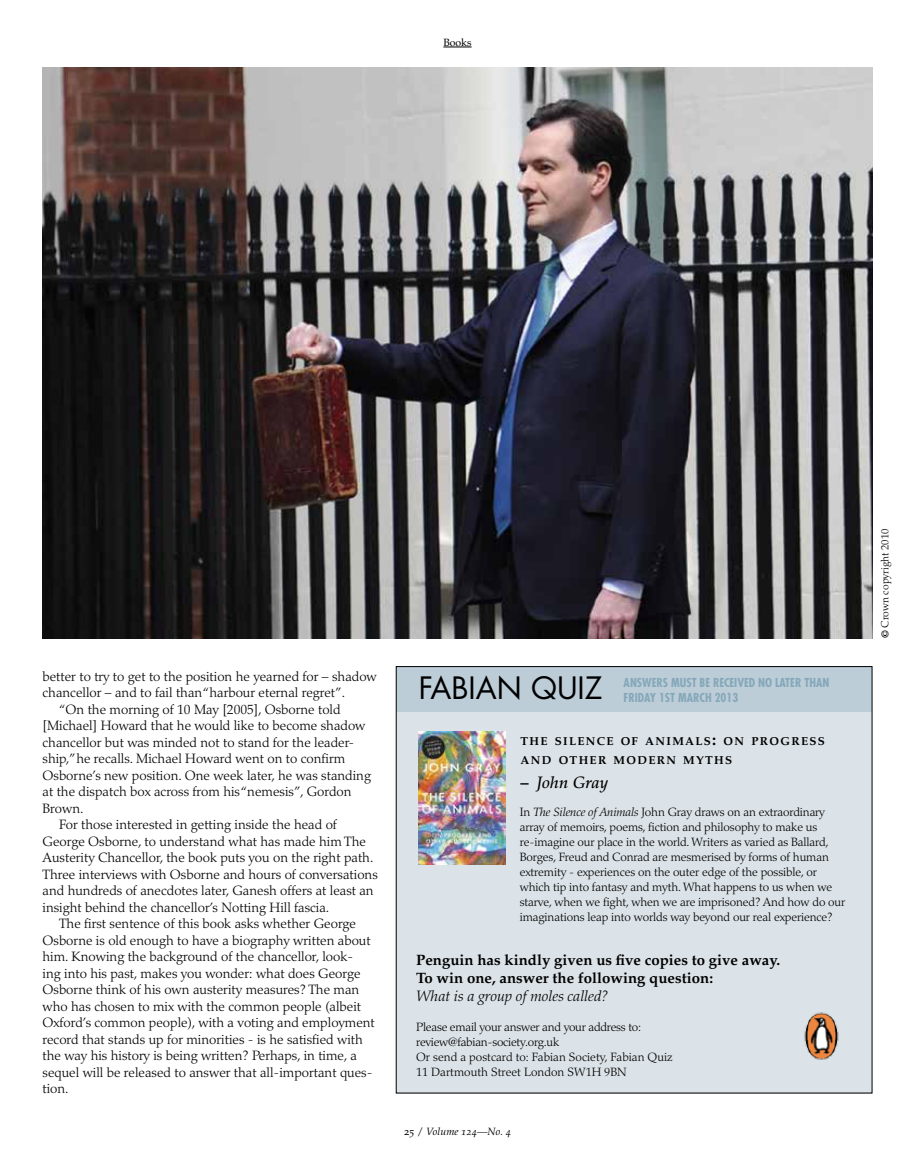
<style>
.page{position:relative;width:915px;height:1170px;background:#fff}
.page>*{position:absolute;margin:0;border:0;box-sizing:border-box;transform-origin:0 0}
.t1{font:30px "Futura Std";color:#000}
.t2{font:italic 500 16.5px "Palatino LT Std";color:#000}
.t3{font:700 15px/18px "Palatino LT Std";color:#000}
.t4{font:italic 300 15px "Palatino LT Std";color:#000}
.t5{font:300 13.5px "Palatino LT Std";color:#000}
.t6{font:300 12px/15px "Palatino LT Std";letter-spacing:-.01em;color:#000}
.t7{font:700 condensed 12px/15px "Futura Std";color:#84a8ba}
.t8{font:700 11.55px/19.5px "Palatino LT Std";letter-spacing:.115em;color:#000}
.t9{font:300 10.5px "Palatino LT Std";color:#000}
.t10{font:italic 10.5px "Palatino LT Std";color:#000}
.t11{font:10.5px "Palatino LT Std";color:#000}
.s1{font-size:16.5px}
.s2{font-weight:700;font-style:normal}
.s3{font-style:italic}
.s4{font-style:normal}
.s5{font-family:"Minion Std";font-weight:900}
</style>
<div class="page">
<svg style="left:443px;top:47px;width:28px;height:1px"></svg>
<div style="left:395px;top:666px;width:476px;height:427px;background:#dce3e8"></div>
<div style="left:396px;top:666px;width:475px;height:45px;background:#bdcdd7"></div>
<img style="left:804px;top:1012px;width:35px;height:48px">
<img style="left:418px;top:731px;width:87px;height:133px">
<img style="left:43px;top:68px;width:829px;height:570px">
<p class="t11" style="left:443px;top:36px;width:30px">Books</p>
<p class="t5" style="left:43px;top:668px;width:336px">better to try to get to the position he yearned for – shadow</p>
<p class="t5" style="left:43px;top:684px;width:304px">chancellor – and to fail than “harbour eternal regret”.</p>
<p class="t5" style="left:59px;top:701px;width:283px">“On the morning of 10 May [2005], Osborne told</p>
<p class="t5" style="left:43px;top:717px;width:324px">[Michael] Howard that he would like to become shadow</p>
<p class="t5" style="left:43px;top:734px;width:313px">chancellor but was minded not to stand for the leader-</p>
<p class="t5" style="left:43px;top:750px;width:304px">ship,”he recalls. Michael Howard went on to confirm</p>
<p class="t5" style="left:43px;top:767px;width:330px">Osborne’s new position. One week later, he was standing</p>
<p class="t5" style="left:43px;top:783px;width:310px">at the dispatch box across from his “nemesis”, Gordon</p>
<p class="t5" style="left:43px;top:800px;width:42px">Brown.</p>
<p class="t5" style="left:59px;top:816px;width:279px">For those interested in getting inside the head of</p>
<p class="t5" style="left:43px;top:833px;width:325px">George Osborne, to understand what has made him The</p>
<p class="t5" style="left:43px;top:849px;width:332px">Austerity Chancellor, the book puts you on the right path.</p>
<p class="t5" style="left:43px;top:866px;width:336px">Three interviews with Osborne and hours of conversations</p>
<p class="t5" style="left:43px;top:882px;width:332px">and hundreds of anecdotes later, Ganesh offers at least an</p>
<p class="t5" style="left:43px;top:899px;width:288px">insight behind the chancellor’s Notting Hill fascia.</p>
<p class="t5" style="left:59px;top:915px;width:298px">The first sentence of this book asks whether George</p>
<p class="t5" style="left:43px;top:932px;width:329px">Osborne is old enough to have a biography written about</p>
<p class="t5" style="left:43px;top:948px;width:312px">him. Knowing the background of the chancellor, look-</p>
<p class="t5" style="left:43px;top:965px;width:319px">ing into his past, makes you wonder: what does George</p>
<p class="t5" style="left:43px;top:981px;width:318px">Osborne think of his own austerity measures? The man</p>
<p class="t5" style="left:43px;top:998px;width:320px">who has chosen to mix with the common people (albeit</p>
<p class="t5" style="left:43px;top:1014px;width:334px">Oxford’s common people), with a voting and employment</p>
<p class="t5" style="left:43px;top:1031px;width:322px">record that stands up for minorities - is he satisfied with</p>
<p class="t5" style="left:43px;top:1047px;width:316px">the way his history is being written? Perhaps, in time, a</p>
<p class="t5" style="left:43px;top:1064px;width:331px">sequel will be released to answer that all-important ques-</p>
<p class="t5" style="left:43px;top:1080px;width:28px">tion.</p>
<h1 class="t1" style="left:418px;top:669px;width:185px">FABIAN QUIZ</h1>
<p class="t8" style="left:520px;top:731px;width:305px">THE SILENCE OF ANIMALS<span class="s1">:</span> ON PROGRESS<br>AND OTHER MODERN MYTHS</p>
<p class="t2" style="left:520px;top:772px;width:89px"><span class="s2">–</span> John Gray</p>
<p class="t7" style="left:623px;top:674px;width:207px">ANSWERS MUST BE RECEIVED NO LATER THAN<br>FRIDAY 1ST MARCH 2013</p>
<p class="t6" style="left:519px;top:804px;width:327px">In <span class="s3">The Silence of Animals</span> John Gray draws on an extraordinary array of memoirs, poems, fiction and philosophy to make us re-imagine our place in the world. Writers as varied as Ballard, Borges, Freud and Conrad are mesmerised by forms of human extremity - experiences on the outer edge of the possible, or which tip into fantasy and myth. What happens to us when we starve, when we fight, when we are imprisoned? And how do our imaginations leap into worlds way beyond our real experience?</p>
<p class="t3" style="left:416px;top:950px;width:365px">Penguin has kindly given us five copies to give away.<br>To win one, answer the following question:</p>
<p class="t4" style="left:416px;top:986px;width:193px">What is a group of moles called?</p>
<p class="t6" style="left:416px;top:1019px;width:258px">Please email your answer and your address to: review@fabian-society.org.uk<br>Or send a postcard to: Fabian Society, Fabian Quiz 11 Dartmouth Street London SW1H 9BN</p>
<p class="t10" style="left:404px;top:1125px;width:108px"><span class="s4">25 /</span> Volume 124—No. 4</p>
<p class="t9" style="left:878px;top:638px;width:111px;rotate:-90deg"><span class="s5">©</span> Crown copyright 2010</p>
</div>
